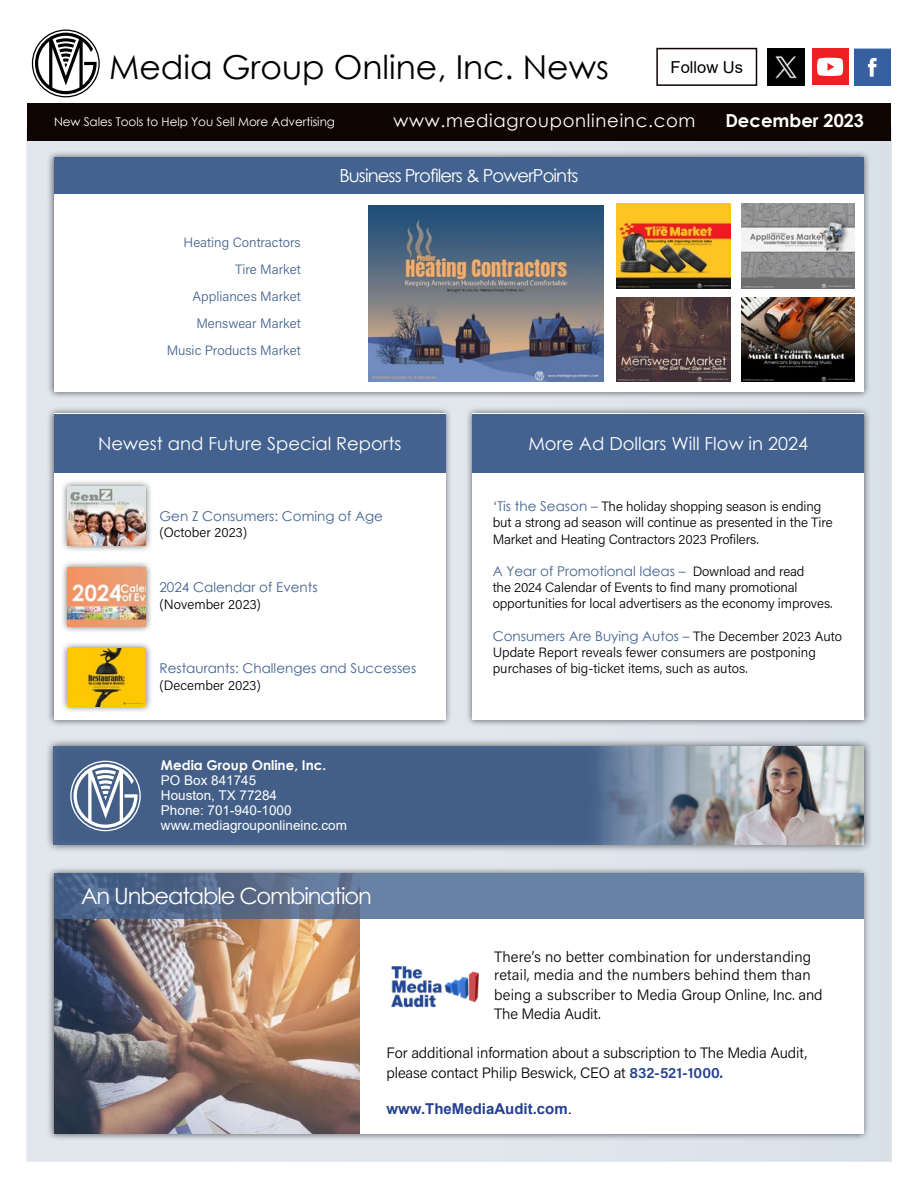
<style>
.page{position:relative;width:918px;height:1188px;background:#fff}
.page>*{position:absolute;margin:0;border:0;box-sizing:border-box;transform-origin:0 0}
.t1{font:33px "Century Gothic";color:#000}
.t2{font:22.5px "Century Gothic";letter-spacing:-.05em;color:#fff}
.t3{font:18px "Century Gothic";color:#fff}
.t4{font:18px "Century Gothic";letter-spacing:-.05em;color:#fff}
.t5{font:18px "Century Gothic";letter-spacing:.04em;color:#fff}
.t6{font:700 18px "Century Gothic";color:#fff}
.t7{font:16.5px "Arial";color:#000}
.t8{font:300 15px/19.5px "Acumin Pro";letter-spacing:-.005em;color:#000}
.t9{font:700 15px "Arial";color:#25408f}
.t10{font:300 13.5px/16.2px "Acumin Pro";letter-spacing:-.01em;color:#000}
.t11{font:13.5px "Century Gothic";color:#43628f}
.t12{font:300 13.5px/27px "Acumin Pro";color:#43628f;text-align:right}
.t13{font:13.5px/15px "Arial";color:#fff}
.t14{font:700 13.5px "Century Gothic";color:#fff}
.t15{font:12px "Century Gothic";letter-spacing:-.005em;color:#fff}
.s1{font-family:"Century Gothic";font-weight:400;color:#43628f}
.s2{font-family:"Acumin Pro";font-weight:300;color:#000}
.s3{font-weight:600;color:#25408f}
.s4{font-weight:400;color:#000}
</style>
<div class="page">
<div style="left:27px;top:127px;width:864px;height:1034px;background:#e2e7ee"></div>
<div style="left:27px;top:103px;width:864px;height:37px;background:#0e0503"></div>
<div style="left:656px;top:48px;width:101px;height:38px;border:2px solid #0e0503"></div>
<img style="left:768px;top:49px;width:36px;height:36px">
<svg style="left:854px;top:49px;width:37px;height:36px"></svg>
<div style="left:812px;top:49px;width:36px;height:36px;background:#ed2024"></div>
<svg style="left:817px;top:58px;width:26px;height:18px"></svg>
<svg style="left:32px;top:30px;width:68px;height:67px"></svg>
<div style="left:45px;top:737px;width:828px;height:116px;background:#000;opacity:.75"></div>
<div style="left:53px;top:746px;width:811px;height:99px;background:#435f88"></div>
<div style="left:47px;top:866px;width:823px;height:275px;background:#000;opacity:.6"></div>
<div style="left:54px;top:873px;width:809px;height:261px;background:#fff"></div>
<img style="left:54px;top:919px;width:306px;height:215px">
<svg style="left:54px;top:873px;width:810px;height:46px;background:#60789b"></svg>
<img style="left:391px;top:966px;width:88px;height:42px">
<svg style="left:70px;top:761px;width:71px;height:70px"></svg>
<div style="left:465px;top:407px;width:406px;height:320px;background:#000;opacity:.6"></div>
<div style="left:472px;top:414px;width:392px;height:306px;background:#fff"></div>
<div style="left:472px;top:414px;width:392px;height:59px;background:#43628f"></div>
<div style="left:47px;top:407px;width:406px;height:320px;background:#000;opacity:.6"></div>
<div style="left:54px;top:414px;width:392px;height:306px;background:#fff"></div>
<div style="left:54px;top:414px;width:392px;height:59px;background:#43628f"></div>
<div style="left:60px;top:641px;width:93px;height:72px;background:#000;opacity:.6"></div>
<img style="left:68px;top:648px;width:78px;height:58px">
<div style="left:60px;top:561px;width:93px;height:72px;background:#000;opacity:.6"></div>
<img style="left:68px;top:568px;width:78px;height:58px">
<div style="left:60px;top:480px;width:93px;height:72px;background:#000;opacity:.6"></div>
<img style="left:68px;top:487px;width:78px;height:58px">
<div style="left:47px;top:150px;width:824px;height:249px;background:#000;opacity:.6"></div>
<div style="left:54px;top:157px;width:810px;height:235px;background:#fff"></div>
<div style="left:54px;top:157px;width:810px;height:37px;background:#43628f"></div>
<img style="left:593px;top:746px;width:271px;height:99px">
<img style="left:617px;top:203px;width:113px;height:85px">
<img style="left:617px;top:297px;width:113px;height:85px">
<img style="left:368px;top:206px;width:235px;height:176px">
<img style="left:741px;top:203px;width:113px;height:85px">
<img style="left:741px;top:297px;width:113px;height:85px">
<h1 class="t1" style="left:109px;top:44px;width:501px">Media Group Online, Inc. News</h1>
<p class="t7" style="left:671px;top:56px;width:74px">Follow Us</p>
<h3 class="t5" style="left:393px;top:108px;width:304px">www.mediagrouponlineinc.com</h3>
<h3 class="t6" style="left:725px;top:107px;width:140px">December 2023</h3>
<p class="t15" style="left:54px;top:113px;width:283px">New Sales Tools to Help You Sell More Advertising</p>
<p class="t12" style="left:167px;top:228px;width:136px">Heating Contractors<br>Tire Market<br>Appliances Market<br>Menswear Market<br>Music Products Market</p>
<h3 class="t4" style="left:339px;top:163px;width:241px">Business Profilers &amp; PowerPoints</h3>
<h3 class="t3" style="left:98px;top:431px;width:305px">Newest and Future Special Reports</h3>
<p class="t11" style="left:159px;top:507px;width:225px">Gen Z Consumers: Coming of Age</p>
<p class="t10" style="left:159px;top:524px;width:89px">(October 2023)</p>
<p class="t11" style="left:159px;top:578px;width:160px">2024 Calendar of Events</p>
<p class="t10" style="left:159px;top:595px;width:103px">(November 2023)</p>
<p class="t11" style="left:159px;top:659px;width:258px">Restaurants: Challenges and Successes</p>
<p class="t10" style="left:159px;top:676px;width:103px">(December 2023)</p>
<p class="t14" style="left:161px;top:755px;width:167px">Media Group Online, Inc.</p>
<p class="t13" style="left:161px;top:773px;width:188px">PO Box 841745<br>Houston, TX 77284<br>Phone: 701-940-1000 www.mediagrouponlineinc.com</p>
<h2 class="t2" style="left:81px;top:881px;width:292px">An Unbeatable Combination</h2>
<h3 class="t3" style="left:528px;top:431px;width:281px">More Ad Dollars Will Flow in 2024</h3>
<p class="t10" style="left:493px;top:498px;width:341px"><span class="s1">‘Tis the Season –</span> The holiday shopping season is ending but a strong ad season will continue as presented in the Tire<br>Market and Heating Contractors 2023 Profilers.</p>
<p class="t11" style="left:493px;top:562px;width:313px">A Year of Promotional Ideas – <span class="s2">Download and read</span></p>
<p class="t10" style="left:493px;top:579px;width:342px">the 2024 Calendar of Events to find many promotional opportunities for local advertisers as the economy improves.</p>
<p class="t11" style="left:493px;top:627px;width:351px">Consumers Are Buying Autos – <span class="s2">The December 2023 Auto</span></p>
<p class="t10" style="left:493px;top:644px;width:325px">Update Report reveals fewer consumers are postponing purchases of big-ticket items, such as autos.</p>
<p class="t8" style="left:494px;top:947px;width:318px;line-height:18px">There’s no better combination for understanding retail, media and the numbers behind them than</p>
<p class="t8" style="left:494px;top:984px;width:330px">being a subscriber to Media Group Online, Inc. and<br>The Media Audit.</p>
<p class="t8" style="left:387px;top:1043px;width:422px">For additional information about a subscription to The Media Audit, please contact Philip Beswick, CEO at <span class="s3">832-521-1000.</span></p>
<p class="t9" style="left:387px;top:1098px;width:187px">www.TheMediaAudit.com<span class="s4">.</span></p>
</div>
